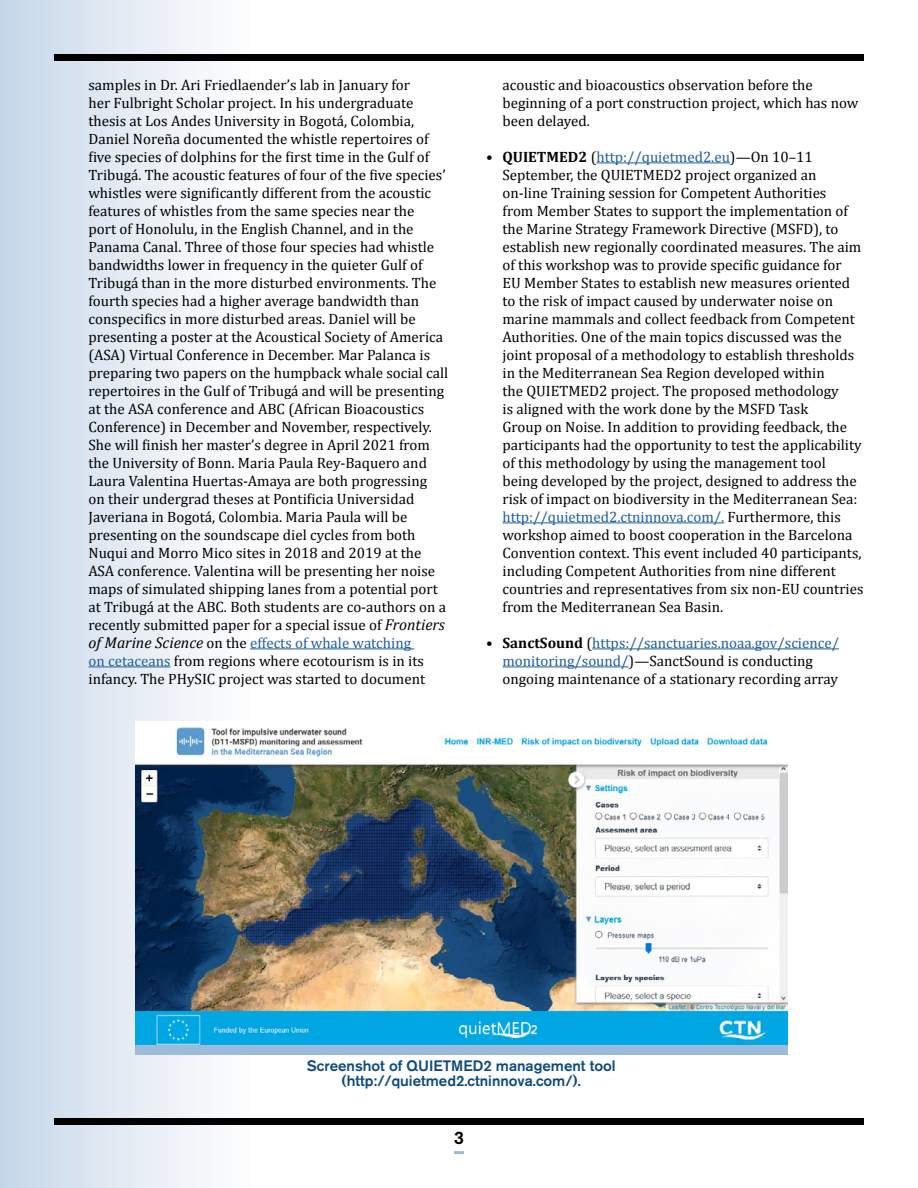
<style>
.page{position:relative;width:918px;height:1188px;background:#fff}
.page>*{position:absolute;margin:0;border:0;box-sizing:border-box;transform-origin:0 0}
.t1{font:500 18px "Akzidenz Grotesk BE";color:#000}
.t2{font:15px/18px "Cambria";color:#000}
.t3{font:500 15px/15px "Akzidenz Grotesk BE";color:#0c4a7d;text-align:center}
.s1{font-style:italic;font-size:15.75px}
.s2{color:#215e9e}
.s3{font-weight:700}
</style>
<div class="page">
<div style="left:0;top:0;width:251px;height:1188px;background:linear-gradient(to right,#c5d6e8,#fffdfd)"></div>
<div style="left:54px;top:54px;width:810px;height:6px;background:#000"></div>
<div style="left:54px;top:1119px;width:810px;height:6px;background:#000"></div>
<svg style="left:454px;top:1151px;width:10px;height:3px"></svg>
<hr style="left:596px;top:162px;width:134px;height:1px;background:#215e9e">
<hr style="left:502px;top:522px;width:222px;height:1px;background:#215e9e">
<hr style="left:592px;top:648px;width:247px;height:1px;background:#215e9e">
<hr style="left:502px;top:666px;width:127px;height:1px;background:#215e9e">
<hr style="left:250px;top:648px;width:164px;height:1px;background:#215e9e">
<hr style="left:88px;top:666px;width:83px;height:1px;background:#215e9e">
<img style="left:135px;top:722px;width:653px;height:324px">
<div style="left:135px;top:1046px;width:653px;height:9px;background:#9cbbda"></div>
<p class="t2" style="left:88px;top:76px;width:361px">samples in Dr. Ari Friedlaender’s lab in January for<br>her Fulbright Scholar project. In his undergraduate thesis at Los Andes University in Bogotá, Colombia, Daniel Noreña documented the whistle repertoires of five species of dolphins for the first time in the Gulf of Tribugá. The acoustic features of four of the five species’ whistles were significantly different from the acoustic features of whistles from the same species near the<br>port of Honolulu, in the English Channel, and in the Panama Canal. Three of those four species had whistle bandwidths lower in frequency in the quieter Gulf of Tribugá than in the more disturbed environments. The fourth species had a higher average bandwidth than conspecifics in more disturbed areas. Daniel will be presenting a poster at the Acoustical Society of America (ASA) Virtual Conference in December. Mar Palanca is preparing two papers on the humpback whale social call repertoires in the Gulf of Tribugá and will be presenting at the ASA conference and ABC (African Bioacoustics Conference) in December and November, respectively.<br>She will finish her master’s degree in April 2021 from the University of Bonn. Maria Paula Rey-Baquero and Laura Valentina Huertas-Amaya are both progressing<br>on their undergrad theses at Pontificia Universidad Javeriana in Bogotá, Colombia. Maria Paula will be presenting on the soundscape diel cycles from both Nuqui and Morro Mico sites in 2018 and 2019 at the ASA conference. Valentina will be presenting her noise maps of simulated shipping lanes from a potential port at Tribugá at the ABC. Both students are co-authors on a recently submitted paper for a special issue of <span class="s1">Frontiers of Marine Science</span> on the <span class="s2">effects of whale watching<br>on cetaceans</span> from regions where ecotourism is in its infancy. The PHySIC project was started to document</p>
<p class="t2" style="left:502px;top:76px;width:358px">acoustic and bioacoustics observation before the beginning of a port construction project, which has now been delayed.</p>
<p class="t2" style="left:502px;top:148px;width:363px;text-indent:-16px">• <span class="s3">QUIETMED2</span> (<span class="s2">http://quietmed2.eu</span>)—On 10–11<br>September, the QUIETMED2 project organized an on-line Training session for Competent Authorities<br>from Member States to support the implementation of the Marine Strategy Framework Directive (MSFD), to establish new regionally coordinated measures. The aim of this workshop was to provide specific guidance for EU Member States to establish new measures oriented to the risk of impact caused by underwater noise on marine mammals and collect feedback from Competent Authorities. One of the main topics discussed was the joint proposal of a methodology to establish thresholds in the Mediterranean Sea Region developed within<br>the QUIETMED2 project. The proposed methodology<br>is aligned with the work done by the MSFD Task<br>Group on Noise. In addition to providing feedback, the participants had the opportunity to test the applicability of this methodology by using the management tool being developed by the project, designed to address the risk of impact on biodiversity in the Mediterranean Sea: <span class="s2">http://quietmed2.ctninnova.com/.</span> Furthermore, this workshop aimed to boost cooperation in the Barcelona Convention context. This event included 40 participants, including Competent Authorities from nine different countries and representatives from six non-EU countries from the Mediterranean Sea Basin.</p>
<p class="t2" style="left:502px;top:634px;width:338px;text-indent:-16px">• <span class="s3">SanctSound</span> (<span class="s2">https://sanctuaries.noaa.gov/science/ monitoring/sound/</span>)—SanctSound is conducting ongoing maintenance of a stationary recording array</p>
<p class="t3" style="left:307px;top:1058px;width:310px">Screenshot of QUIETMED2 management tool (http://quietmed2.ctninnova.com/).</p>
<p class="t1" style="left:454px;top:1127px;width:12px">3</p>
</div>
